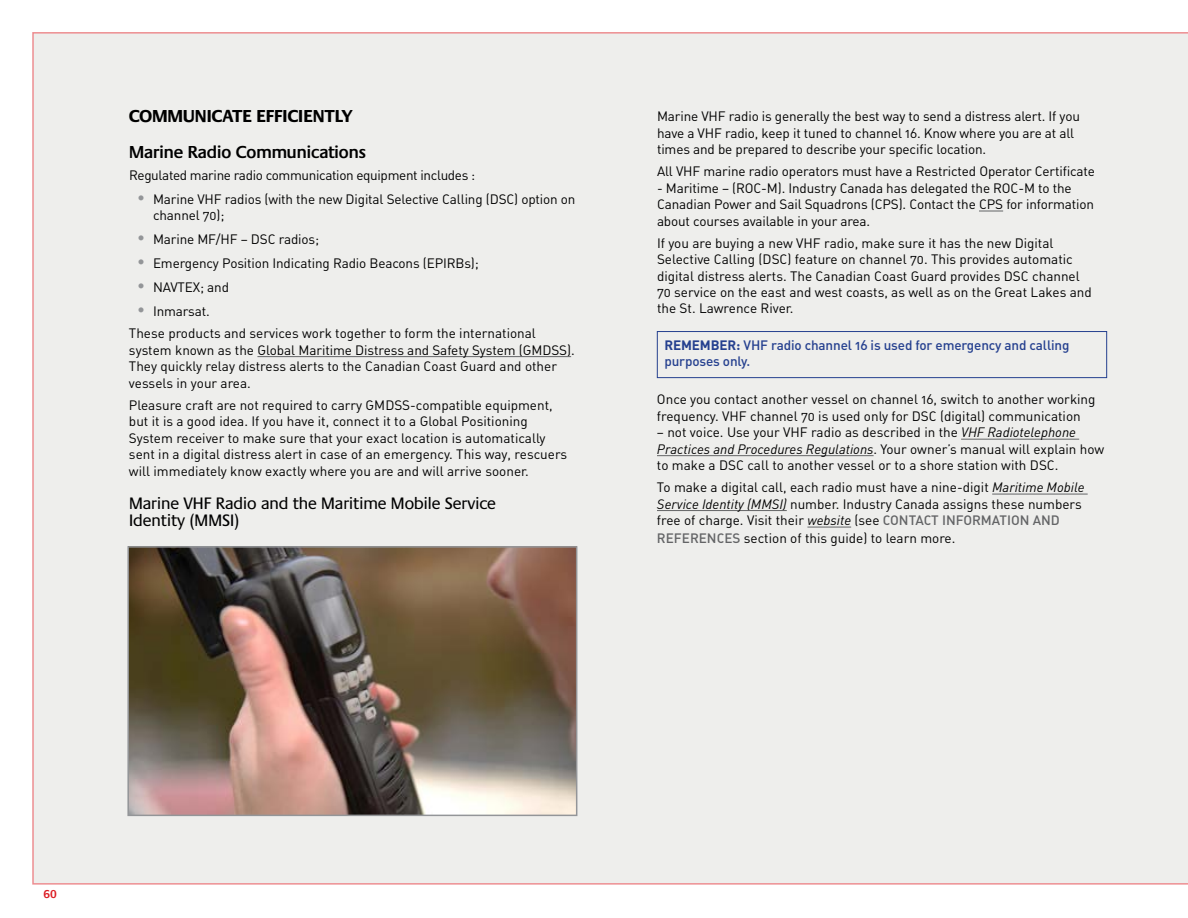
<style>
.page{position:relative;width:1188px;height:918px;background:#fff}
.page>*{position:absolute;margin:0;border:0;box-sizing:border-box;transform-origin:0 0}
.t1{font:600 18px "Praxis";color:#000}
.t2{font:700 18px "Praxis";color:#000}
.t3{font:17.25px/17.2px "Praxis";color:#000}
.Paragraphe{font:13.5px/16.5px "DIN Regular Alternate";color:#000}
.RAPPELEZ-VOUS{font:13.5px/16.5px "DIN Medium Alternate";letter-spacing:-.01em;color:#25408f}
.Paragraphe-2{font:13.5px "DIN Regular Alternate";letter-spacing:-.025em;color:#000}
.t4{font:600 12px "Praxis";color:#dc1b22}
.s1{font-family:"Praxis";font-weight:600;font-size:18px;color:#939598}
.s2{font-family:"DIN Bold Alternate"}
.s3{font-family:"DIN";font-style:italic}
.s4{font-family:"DIN Medium Alternate";color:#636466}
</style>
<div class="page">
<div style="left:32px;top:32px;width:1156px;height:853px;background:#eeeeec"></div>
<hr style="left:257px;top:356px;width:314px;height:1px;background:#636466">
<img style="left:130px;top:549px;width:444px;height:264px">
<div style="left:127px;top:546px;width:450px;height:270px;border:2px solid #939598"></div>
<svg style="left:979px;top:211px;width:24px;height:1px"></svg>
<hr style="left:961px;top:439px;width:118px;height:1px;background:#636466">
<hr style="left:657px;top:455px;width:217px;height:1px;background:#636466">
<hr style="left:992px;top:494px;width:96px;height:1px;background:#636466">
<hr style="left:657px;top:510px;width:130px;height:1px;background:#636466">
<hr style="left:807px;top:527px;width:44px;height:1px;background:#636466">
<div style="left:657px;top:331px;width:450px;height:47px;border:1px solid #25408f"></div>
<h3 class="t2" style="left:129px;top:106px;width:225px">COMMUNICATE EFFICIENTLY</h3>
<h4 class="t1" style="left:129px;top:142px;width:238px">Marine Radio Communications</h4>
<p class="Paragraphe-2" style="left:129px;top:166px;width:348px">Regulated marine radio communication equipment includes :</p>
<p class="Paragraphe" style="left:153px;top:190px;width:424px;text-indent:-18px"><span class="s1">•</span> Marine VHF radios (with the new Digital Selective Calling (DSC) option on channel 70);</p>
<p class="Paragraphe" style="left:135px;top:231px;width:186px"><span class="s1">•</span> Marine MF/HF – DSC radios;</p>
<p class="Paragraphe" style="left:135px;top:255px;width:345px"><span class="s1">•</span> Emergency Position Indicating Radio Beacons (EPIRBs);</p>
<p class="Paragraphe" style="left:135px;top:279px;width:96px"><span class="s1">•</span> NAVTEX; and</p>
<p class="Paragraphe" style="left:135px;top:303px;width:76px"><span class="s1">•</span> Inmarsat.</p>
<p class="Paragraphe" style="left:129px;top:325px;width:447px">These products and services work together to form the international system known as the Global Maritime Distress and Safety System (GMDSS).<br>They quickly relay distress alerts to the Canadian Coast Guard and other vessels in your area.</p>
<p class="Paragraphe" style="left:129px;top:396px;width:440px">Pleasure craft are not required to carry GMDSS-compatible equipment, but it is a good idea. If you have it, connect it to a Global Positioning System receiver to make sure that your exact location is automatically sent in a digital distress alert in case of an emergency. This way, rescuers will immediately know exactly where you are and will arrive sooner.</p>
<h5 class="t3" style="left:129px;top:495px;width:369px">Marine VHF Radio and the Maritime Mobile Service<br>Identity (MMSI)</h5>
<p class="Paragraphe" style="left:657px;top:108px;width:424px">Marine VHF radio is generally the best way to send a distress alert. If you have a VHF radio, keep it tuned to channel 16. Know where you are at all times and be prepared to describe your specific location.</p>
<p class="Paragraphe" style="left:657px;top:163px;width:440px">All VHF marine radio operators must have a Restricted Operator Certificate</p>
<p class="Paragraphe" style="left:657px;top:179px;width:439px">- Maritime – (ROC-M). Industry Canada has delegated the ROC-M to the<br>Canadian Power and Sail Squadrons (CPS). Contact the CPS for information about courses available in your area.</p>
<p class="Paragraphe" style="left:657px;top:234px;width:436px">If you are buying a new VHF radio, make sure it has the new Digital Selective Calling (DSC) feature on channel 70. This provides automatic digital distress alerts. The Canadian Coast Guard provides DSC channel 70 service on the east and west coasts, as well as on the Great Lakes and the St. Lawrence River.</p>
<p class="RAPPELEZ-VOUS" style="left:664px;top:336px;width:407px"><span class="s2">REMEMBER:</span> VHF radio channel 16 is used for emergency and calling purposes only.</p>
<p class="Paragraphe" style="left:657px;top:391px;width:440px">Once you contact another vessel on channel 16, switch to another working frequency. VHF channel 70 is used only for DSC (digital) communication</p>
<p class="Paragraphe" style="left:657px;top:424px;width:449px">– not voice. Use your VHF radio as described in the <span class="s3">VHF Radiotelephone<br>Practices and Procedures Regulations</span>. Your owner’s manual will explain how to make a DSC call to another vessel or to a shore station with DSC.</p>
<p class="Paragraphe" style="left:657px;top:479px;width:429px">To make a digital call, each radio must have a nine-digit <span class="s3">Maritime Mobile Service Identity (MMSI)</span> number. Industry Canada assigns these numbers free of charge. Visit their <span class="s3">website</span> (see <span class="s4">CONTACT INFORMATION AND REFERENCES</span> section of this guide) to learn more.</p>
<p class="t4" style="left:44px;top:887px;width:15px">60</p>
</div>
